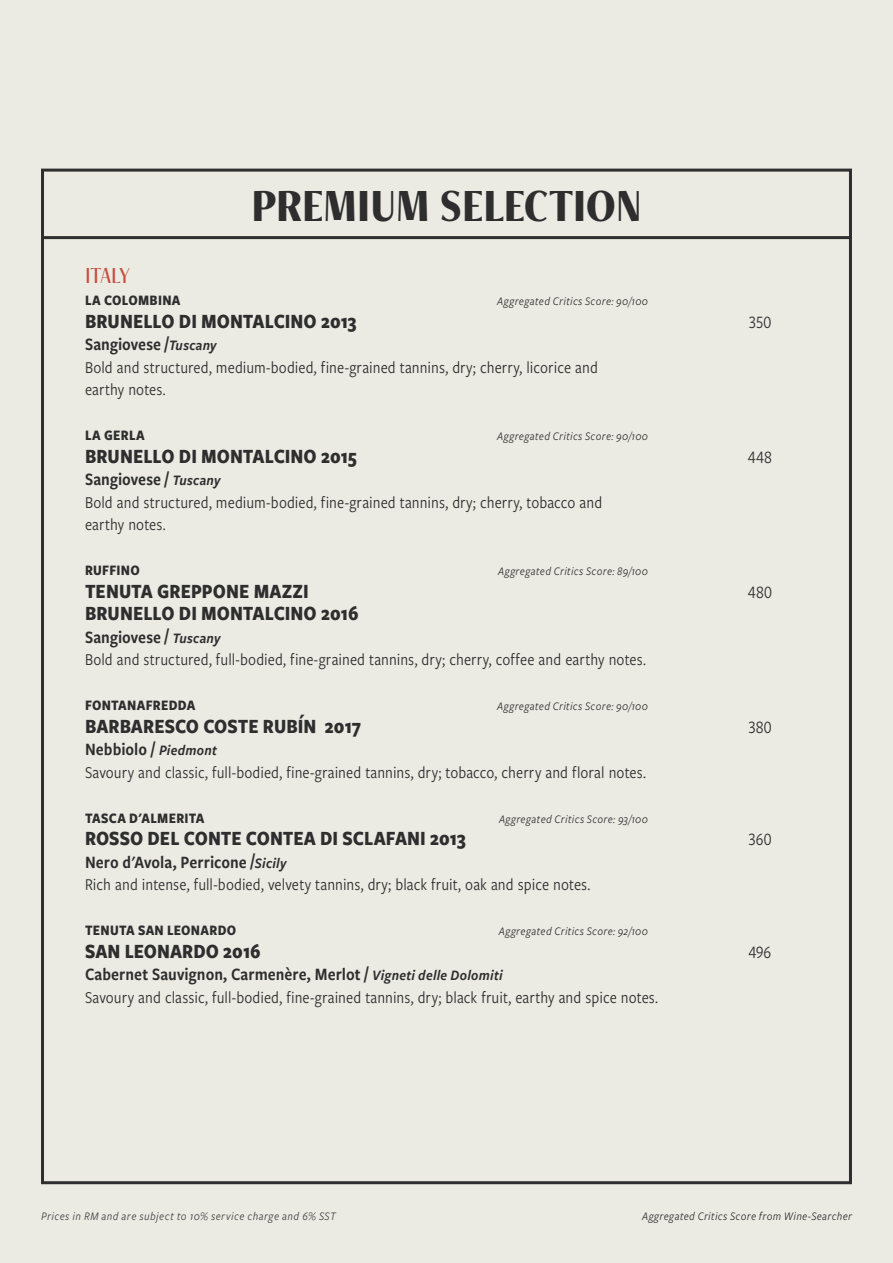
<style>
.page{position:relative;width:893px;height:1263px;background:#ebebe4}
.page>*{position:absolute;margin:0;border:0;box-sizing:border-box;transform-origin:0 0}
.t1{font:700 48px "Freight Neo Cnd Pro";letter-spacing:-.01em;color:#2e2e2f}
.t2{font:24px "Freight Neo Cnd Pro";letter-spacing:-.035em;color:#c94d3d}
.t3{font:700 21px/22.5px "Freight Sans Cnd Pro";color:#2e2e2f}
.t4{font:18px "Freight Sans Cnd Pro Semi";letter-spacing:.005em;color:#2e2e2f}
.t5{font:18px "Freight Sans Cnd Pro";color:#2e2e2f}
.t6{font:17.25px/22.5px "Freight Sans Cnd Pro";letter-spacing:.005em;color:#2e2e2f}
.t7{font:700 15px "Freight Sans Cnd Pro";letter-spacing:.02em;color:#2e2e2f}
.t8{font:italic 12px "Freight Sans Cnd Pro";letter-spacing:.025em;color:#2e2e2f}
.t9{font:italic 12px "Freight Sans Cnd Pro";letter-spacing:.035em;color:#414042}
.s1{font-style:italic;font-size:15px}
</style>
<div class="page">
<hr style="left:43px;top:236px;width:807px;height:3px;background:#2e2e2f">
<h1 class="t1" style="left:251px;top:177px;width:392px">PREMIUM SELECTION</h1>
<h2 class="t2" style="left:85px;top:260px;width:47px">ITALY</h2>
<p class="t7" style="left:85px;top:290px;width:97px">LA COLOMBINA</p>
<p class="t3" style="left:85px;top:309px;width:273px">BRUNELLO DI MONTALCINO 2013</p>
<p class="t4" style="left:85px;top:332px;width:133px">Sangiovese /<span class="s1">Tuscany</span></p>
<p class="t6" style="left:85px;top:355px;width:514px">Bold and structured, medium-bodied, fine-grained tannins, dry; cherry, licorice and earthy notes.</p>
<p class="t7" style="left:85px;top:425px;width:61px">LA GERLA</p>
<p class="t3" style="left:85px;top:444px;width:274px">BRUNELLO DI MONTALCINO 2015</p>
<p class="t4" style="left:85px;top:467px;width:137px">Sangiovese / <span class="s1">Tuscany</span></p>
<p class="t6" style="left:85px;top:490px;width:519px">Bold and structured, medium-bodied, fine-grained tannins, dry; cherry, tobacco and earthy notes.</p>
<p class="t7" style="left:85px;top:560px;width:56px">RUFFINO</p>
<p class="t3" style="left:85px;top:579px;width:275px">TENUTA GREPPONE MAZZI<br>BRUNELLO DI MONTALCINO 2016</p>
<p class="t4" style="left:85px;top:624px;width:137px">Sangiovese / <span class="s1">Tuscany</span></p>
<p class="t6" style="left:85px;top:648px;width:562px">Bold and structured, full-bodied, fine-grained tannins, dry; cherry, coffee and earthy notes.</p>
<p class="t7" style="left:85px;top:695px;width:112px">FONTANAFREDDA</p>
<p class="t3" style="left:85px;top:714px;width:277px">BARBARESCO COSTE RUBÍN 2017</p>
<p class="t4" style="left:85px;top:737px;width:133px">Nebbiolo / <span class="s1">Piedmont</span></p>
<p class="t6" style="left:85px;top:760px;width:562px">Savoury and classic, full-bodied, fine-grained tannins, dry; tobacco, cherry and floral notes.</p>
<p class="t7" style="left:85px;top:807px;width:121px">TASCA D'ALMERITA</p>
<p class="t3" style="left:85px;top:826px;width:382px">ROSSO DEL CONTE CONTEA DI SCLAFANI 2013</p>
<p class="t4" style="left:85px;top:849px;width:203px">Nero d'Avola, Perricone /<span class="s1">Sicily</span></p>
<p class="t6" style="left:85px;top:873px;width:507px">Rich and intense, full-bodied, velvety tannins, dry; black fruit, oak and spice notes.</p>
<p class="t7" style="left:85px;top:920px;width:153px">TENUTA SAN LEONARDO</p>
<p class="t3" style="left:85px;top:939px;width:177px">SAN LEONARDO 2016</p>
<p class="t4" style="left:85px;top:962px;width:419px">Cabernet Sauvignon, Carmenère, Merlot / <span class="s1">Vigneti delle Dolomiti</span></p>
<p class="t6" style="left:85px;top:985px;width:575px">Savoury and classic, full-bodied, fine-grained tannins, dry; black fruit, earthy and spice notes.</p>
<p class="t8" style="left:497px;top:293px;width:152px">Aggregated Critics Score: 90/100</p>
<p class="t8" style="left:497px;top:428px;width:152px">Aggregated Critics Score: 90/100</p>
<p class="t8" style="left:498px;top:563px;width:151px">Aggregated Critics Score: 89/100</p>
<p class="t8" style="left:497px;top:698px;width:152px">Aggregated Critics Score: 90/100</p>
<p class="t8" style="left:499px;top:811px;width:151px">Aggregated Critics Score: 93/100</p>
<p class="t8" style="left:499px;top:923px;width:151px">Aggregated Critics Score: 92/100</p>
<p class="t5" style="left:748px;top:310px;width:25px">350</p>
<p class="t5" style="left:748px;top:445px;width:26px">448</p>
<p class="t5" style="left:748px;top:580px;width:25px">480</p>
<p class="t5" style="left:748px;top:715px;width:25px">380</p>
<p class="t5" style="left:748px;top:827px;width:25px">360</p>
<p class="t5" style="left:748px;top:940px;width:25px">496</p>
<p class="t9" style="left:41px;top:1209px;width:296px">Prices in RM and are subject to 10% service charge and 6% SST</p>
<p class="t8" style="left:642px;top:1209px;width:211px">Aggregated Critics Score from Wine-Searcher</p>
</div>
